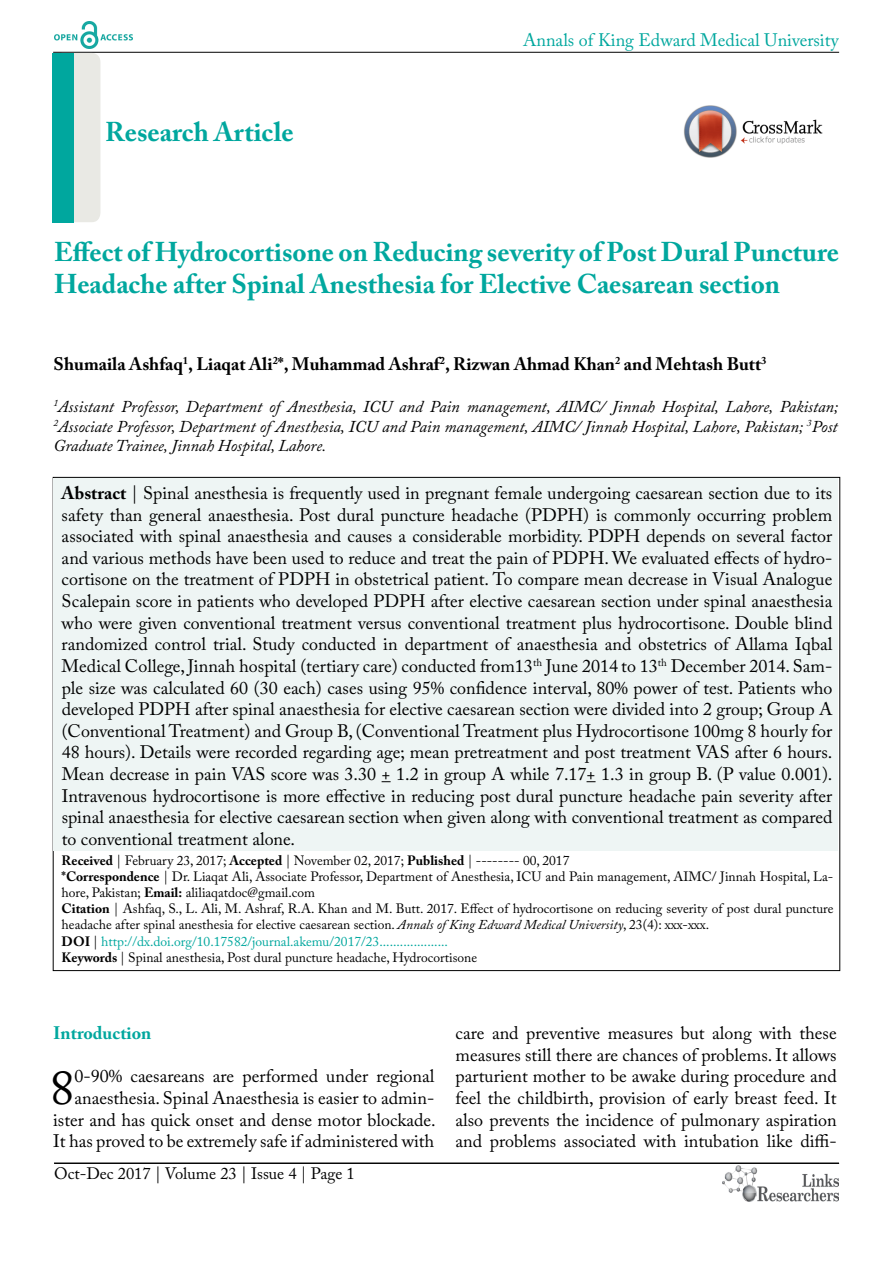
<style>
.page{position:relative;width:893px;height:1263px;background:#fff}
.page>*{position:absolute;margin:0;border:0;box-sizing:border-box;transform-origin:0 0}
.t1{font:48.45px "Adobe Caslon Pro";color:#000}
.t2{font:700 27px/32.4px "Adobe Caslon Pro";color:#00a79e}
.t3{font:18px/21.6px "Adobe Caslon Pro";color:#000;text-align:justify}
.t4{font:700 18px "Adobe Caslon Pro";color:#000}
.t5{font:18px "Adobe Caslon Pro";color:#00a79e}
.t6{font:700 18px "Adobe Caslon Pro";color:#00a79e}
.t7{font:italic 16.5px/19.8px "Adobe Caslon Pro";color:#000;text-align:justify}
.t8{font:16.5px "Adobe Caslon Pro";color:#000}
.t9{font:13.5px/16.2px "Adobe Caslon Pro";color:#000}
.s1{font-weight:700}
.s2{font-style:italic}
.s3{color:#00a79e}
</style>
<div class="page">
<hr style="left:53px;top:52px;width:786px;height:1px;background:#000">
<img style="left:722px;top:1166px;width:117px;height:36px">
<img style="left:54px;top:22px;width:78px;height:27px">
<div style="left:54px;top:53px;width:46px;height:169px;background:#e9e9e4;border-radius:9px"></div>
<hr style="left:54px;top:1163px;width:785px;height:1px;background:#000">
<div style="left:53px;top:53px;width:21px;height:169px;background:#00a79e"></div>
<div style="left:54px;top:478px;width:784px;height:372px;background:#eef5f4"></div>
<img style="left:684px;top:105px;width:139px;height:53px">
<h2 class="t2" style="left:105px;top:116px;width:190px">Research Article</h2>
<p class="t5" style="left:523px;top:29px;width:317px">Annals of King Edward Medical University</p>
<h2 class="t2" style="left:54px;top:235px;width:786px">Effect of Hydrocortisone on Reducing severity of Post Dural Puncture<br>Headache after Spinal Anesthesia for Elective Caesarean section</h2>
<p class="t4" style="left:53px;top:354px;width:714px">Shumaila Ashfaq<sup>1</sup>, Liaqat Ali<sup>2</sup>*, Muhammad Ashraf<sup>2</sup>, Rizwan Ahmad Khan<sup>2</sup> and Mehtash Butt<sup>3</sup></p>
<p class="t7" style="left:53px;top:396px;width:786px"><sup>1</sup>Assistant Professor, Department of Anesthesia, ICU and Pain management, AIMC/ Jinnah Hospital, Lahore, Pakistan; <sup>2</sup>Associate Professor, Department of Anesthesia, ICU and Pain management, AIMC/ Jinnah Hospital, Lahore, Pakistan; <sup>3</sup>Post Graduate Trainee, Jinnah Hospital, Lahore.</p>
<p class="t3" style="left:62px;top:482px;width:772px"><span class="s1">Abstract</span> | Spinal anesthesia is frequently used in pregnant female undergoing caesarean section due to its safety than general anaesthesia. Post dural puncture headache (PDPH) is commonly occurring problem associated with spinal anaesthesia and causes a considerable morbidity. PDPH depends on several factor and various methods have been used to reduce and treat the pain of PDPH. We evaluated effects of hydro&shy;cortisone on the treatment of PDPH in obstetrical patient. To compare mean decrease in Visual Analogue Scalepain score in patients who developed PDPH after elective caesarean section under spinal anaesthesia who were given conventional treatment versus conventional treatment plus hydrocortisone. Double blind randomized control trial. Study conducted in department of anaesthesia and obstetrics of Allama Iqbal Medical College, Jinnah hospital (tertiary care) conducted from13<sup>th</sup> June 2014 to 13<sup>th</sup> December 2014. Sam&shy;ple size was calculated 60 (30 each) cases using 95% confidence interval, 80% power of test. Patients who developed PDPH after spinal anaesthesia for elective caesarean section were divided into 2 group; Group A (Conventional Treatment) and Group B, (Conventional Treatment plus Hydrocortisone 100mg 8 hourly for 48 hours). Details were recorded regarding age; mean pretreatment and post treatment VAS after 6 hours.<br>Mean decrease in pain VAS score was 3.30 + 1.2 in group A while 7.17+ 1.3 in group B. (P value 0.001).<br>Intravenous hydrocortisone is more effective in reducing post dural puncture headache pain severity after spinal anaesthesia for elective caesarean section when given along with conventional treatment as compared to conventional treatment alone.</p>
<p class="t9" style="left:62px;top:852px;width:773px"><span class="s1">Received</span> | February 23, 2017; <span class="s1">Accepted</span> | November 02, 2017; <span class="s1">Published</span> | -------- 00, 2017<br><span class="s1">*Correspondence</span> | Dr. Liaqat Ali, Associate Professor, Department of Anesthesia, ICU and Pain management, AIMC/ Jinnah Hospital, La&shy;hore, Pakistan; <span class="s1">Email:</span> aliliaqatdoc@gmail.com<br><span class="s1">Citation</span> | Ashfaq, S., L. Ali, M. Ashraf, R.A. Khan and M. Butt. 2017. Effect of hydrocortisone on reducing severity of post dural puncture headache after spinal anesthesia for elective caesarean section. <span class="s2">Annals of King Edward Medical University</span>, 23(4): xxx-xxx.<br><span class="s1">DOI</span> | <span class="s3">http://dx.doi.org/10.17582/journal.akemu/2017/23....................<br></span><span class="s1">Keywords</span> | Spinal anesthesia, Post dural puncture headache, Hydrocortisone</p>
<p class="t6" style="left:53px;top:1022px;width:100px">Introduction</p>
<h1 class="t1" style="left:50px;top:1059px;width:26px">8</h1>
<p class="t3" style="left:53px;top:1065px;width:384px;text-align:right">0-90% caesareans are performed under regional anaesthesia. Spinal Anaesthesia is easier to admin&shy;ister and has quick onset and dense motor blockade.<br>It has proved to be extremely safe if administered with</p>
<p class="t8" style="left:54px;top:1164px;width:302px">Oct-Dec 2017 | Volume 23 | Issue 4 | Page 1</p>
<p class="t3" style="left:456px;top:1022px;width:383px">care and preventive measures but along with these measures still there are chances of problems. It allows parturient mother to be awake during procedure and feel the childbirth, provision of early breast feed. It also prevents the incidence of pulmonary aspiration and problems associated with intubation like diffi-</p>
</div>
